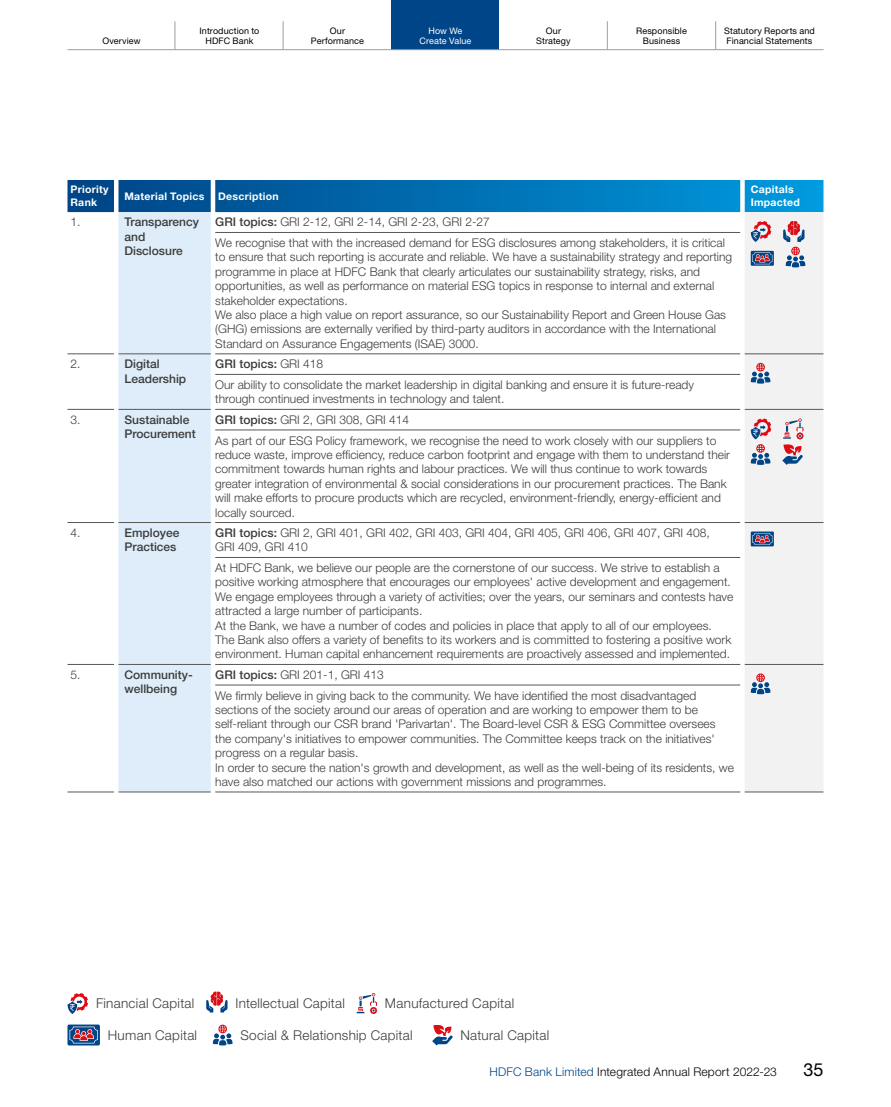
<style>
.page{position:relative;width:891px;height:1107px;background:#fff}
.page>*{position:absolute;margin:0;border:0;box-sizing:border-box;transform-origin:0 0}
.t1{font:18px "Helvetica Neue LT Std";color:#000}
.t2{font:300 13.5px "Helvetica Neue LT Std";letter-spacing:.02em;color:#3c3c3b}
.t3{font:300 12px/14.4px "Helvetica Neue LT Std";color:#3c3c3b}
.t4{font:500 12px/14.4px "Helvetica Neue LT Std";color:#3c3c3b}
.t5{font:300 12px "Helvetica Neue LT Std";letter-spacing:.015em;color:#000}
.t6{font:700 10.5px/12.6px "Helvetica Neue LT Std";letter-spacing:.025em;color:#fff}
.t7{font:9px/10.5px "Helvetica Neue LT Std";letter-spacing:.015em;color:#000;text-align:center}
.t8{font:9px/10.5px "Helvetica Neue LT Std";letter-spacing:.01em;color:#fff;text-align:center}
.s1{font-weight:500}
.s2{color:#004587}
</style>
<div class="page">
<svg style="left:68px;top:180px;width:756px;height:32px;background:#0571b2"></svg>
<div style="left:118px;top:212px;width:93px;height:580px;background:#dfedfa"></div>
<div style="left:745px;top:212px;width:79px;height:580px;background:#f2f2f2"></div>
<hr style="left:118px;top:354px;width:93px;height:1px;background:#575756">
<hr style="left:745px;top:354px;width:79px;height:1px;background:#575756">
<hr style="left:118px;top:409px;width:93px;height:1px;background:#575756">
<hr style="left:745px;top:409px;width:79px;height:1px;background:#575756">
<hr style="left:118px;top:522px;width:93px;height:1px;background:#575756">
<hr style="left:745px;top:522px;width:79px;height:1px;background:#575756">
<hr style="left:118px;top:664px;width:93px;height:1px;background:#575756">
<hr style="left:745px;top:664px;width:79px;height:1px;background:#575756">
<hr style="left:118px;top:792px;width:93px;height:1px;background:#575756">
<hr style="left:745px;top:792px;width:79px;height:1px;background:#575756">
<hr style="left:68px;top:354px;width:46px;height:1px;background:#575756">
<hr style="left:68px;top:409px;width:46px;height:1px;background:#575756">
<hr style="left:68px;top:522px;width:46px;height:1px;background:#575756">
<hr style="left:68px;top:664px;width:46px;height:1px;background:#575756">
<hr style="left:68px;top:792px;width:46px;height:1px;background:#575756">
<hr style="left:215px;top:232px;width:525px;height:1px;background:#575756">
<hr style="left:215px;top:354px;width:525px;height:1px;background:#575756">
<hr style="left:215px;top:374px;width:525px;height:1px;background:#575756">
<hr style="left:215px;top:409px;width:525px;height:1px;background:#575756">
<hr style="left:215px;top:430px;width:525px;height:1px;background:#575756">
<hr style="left:215px;top:522px;width:525px;height:1px;background:#575756">
<hr style="left:215px;top:557px;width:525px;height:1px;background:#575756">
<hr style="left:215px;top:664px;width:525px;height:1px;background:#575756">
<hr style="left:215px;top:685px;width:525px;height:1px;background:#575756">
<hr style="left:215px;top:792px;width:525px;height:1px;background:#575756">
<svg style="left:751px;top:221px;width:20px;height:21px"></svg>
<svg style="left:751px;top:251px;width:23px;height:15px"></svg>
<svg style="left:783px;top:221px;width:22px;height:46px"></svg>
<svg style="left:751px;top:363px;width:19px;height:21px"></svg>
<svg style="left:751px;top:418px;width:20px;height:47px"></svg>
<svg style="left:782px;top:418px;width:22px;height:47px"></svg>
<svg style="left:751px;top:532px;width:23px;height:14px"></svg>
<svg style="left:751px;top:673px;width:19px;height:21px"></svg>
<svg style="left:68px;top:993px;width:20px;height:21px"></svg>
<svg style="left:206px;top:992px;width:22px;height:21px"></svg>
<svg style="left:357px;top:993px;width:20px;height:21px"></svg>
<svg style="left:67px;top:1025px;width:33px;height:20px"></svg>
<svg style="left:213px;top:1025px;width:20px;height:20px"></svg>
<svg style="left:432px;top:1025px;width:21px;height:21px"></svg>
<div style="left:391px;top:0;width:108px;height:50px;background:#004587"></div>
<hr style="left:68px;top:49px;width:756px;height:1px;background:#9d9d9c">
<svg style="left:175px;top:21px;width:1px;height:29px"></svg>
<svg style="left:283px;top:21px;width:1px;height:28px"></svg>
<svg style="left:607px;top:21px;width:1px;height:28px"></svg>
<svg style="left:715px;top:21px;width:1px;height:28px"></svg>
<p class="t7" style="left:102px;top:36px;width:40px">Overview</p>
<p class="t7" style="left:311px;top:25px;width:55px">Our<br>Performance</p>
<p class="t7" style="left:536px;top:25px;width:36px">Our<br>Strategy</p>
<p class="t7" style="left:200px;top:25px;width:61px">Introduction to<br>HDFC Bank</p>
<p class="t8" style="left:420px;top:25px;width:53px">How We<br>Create Value</p>
<p class="t7" style="left:636px;top:25px;width:52px">Responsible<br>Business</p>
<p class="t7" style="left:724px;top:25px;width:92px;text-align:left">Statutory Reports and<br>Financial Statements</p>
<p class="t6" style="left:70px;top:183px;width:40px">Priority<br>Rank</p>
<p class="t6" style="left:125px;top:190px;width:81px">Material Topics</p>
<p class="t6" style="left:218px;top:190px;width:62px">Description</p>
<p class="t6" style="left:751px;top:183px;width:51px">Capitals<br>Impacted</p>
<p class="t3" style="left:70px;top:215px;width:12px">1.</p>
<p class="t4" style="left:124px;top:215px;width:76px">Transparency and<br>Disclosure</p>
<p class="t3" style="left:215px;top:212px;width:511px;line-height:20.5px"><span class="s1">GRI topics:</span> GRI 2-12, GRI 2-14, GRI 2-23, GRI 2-27<br>We recognise that with the increased demand for ESG disclosures among stakeholders, it is critical</p>
<p class="t3" style="left:215px;top:250px;width:519px">to ensure that such reporting is accurate and reliable. We have a sustainability strategy and reporting programme in place at HDFC Bank that clearly articulates our sustainability strategy, risks, and opportunities, as well as performance on material ESG topics in response to internal and external stakeholder expectations.<br>We also place a high value on report assurance, so our Sustainability Report and Green House Gas (GHG) emissions are externally verified by third-party auditors in accordance with the International Standard on Assurance Engagements (ISAE) 3000.</p>
<p class="t3" style="left:70px;top:357px;width:12px">2.</p>
<p class="t4" style="left:124px;top:357px;width:63px">Digital<br>Leadership</p>
<p class="t3" style="left:215px;top:354px;width:480px;line-height:20.5px"><span class="s1">GRI topics:</span> GRI 418<br>Our ability to consolidate the market leadership in digital banking and ensure it is future-ready</p>
<p class="t3" style="left:215px;top:392px;width:291px">through continued investments in technology and talent.</p>
<p class="t3" style="left:70px;top:412px;width:12px">3.</p>
<p class="t4" style="left:124px;top:412px;width:73px">Sustainable<br>Procurement</p>
<p class="t3" style="left:215px;top:409px;width:503px;line-height:20.5px"><span class="s1">GRI topics:</span> GRI 2, GRI 308, GRI 414<br>As part of our ESG Policy framework, we recognise the need to work closely with our suppliers to</p>
<p class="t3" style="left:215px;top:447px;width:516px">reduce waste, improve efficiency, reduce carbon footprint and engage with them to understand their commitment towards human rights and labour practices. We will thus continue to work towards greater integration of environmental &amp; social considerations in our procurement practices. The Bank will make efforts to procure products which are recycled, environment-friendly, energy-efficient and locally sourced.</p>
<p class="t3" style="left:70px;top:525px;width:12px">4.</p>
<p class="t4" style="left:124px;top:525px;width:56px">Employee<br>Practices</p>
<p class="t3" style="left:215px;top:525px;width:496px"><span class="s1">GRI topics:</span> GRI 2, GRI 401, GRI 402, GRI 403, GRI 404, GRI 405, GRI 406, GRI 407, GRI 408,<br>GRI 409, GRI 410</p>
<p class="t3" style="left:215px;top:560px;width:520px">At HDFC Bank, we believe our people are the cornerstone of our success. We strive to establish a positive working atmosphere that encourages our employees' active development and engagement.<br>We engage employees through a variety of activities; over the years, our seminars and contests have attracted a large number of participants.<br>At the Bank, we have a number of codes and policies in place that apply to all of our employees.<br>The Bank also offers a variety of benefits to its workers and is committed to fostering a positive work environment. Human capital enhancement requirements are proactively assessed and implemented.</p>
<p class="t3" style="left:70px;top:667px;width:12px">5.</p>
<p class="t4" style="left:124px;top:667px;width:70px">Community&shy;wellbeing</p>
<p class="t3" style="left:215px;top:664px;width:482px;line-height:20.5px"><span class="s1">GRI topics:</span> GRI 201-1, GRI 413<br>We firmly believe in giving back to the community. We have identified the most disadvantaged</p>
<p class="t3" style="left:215px;top:702px;width:520px">sections of the society around our areas of operation and are working to empower them to be self-reliant through our CSR brand 'Parivartan'. The Board-level CSR &amp; ESG Committee oversees the company's initiatives to empower communities. The Committee keeps track on the initiatives' progress on a regular basis.<br>In order to secure the nation's growth and development, as well as the well-being of its residents, we have also matched our actions with government missions and programmes.</p>
<p class="t2" style="left:96px;top:995px;width:100px">Financial Capital</p>
<p class="t2" style="left:235px;top:995px;width:111px">Intellectual Capital</p>
<p class="t2" style="left:385px;top:995px;width:131px">Manufactured Capital</p>
<p class="t2" style="left:108px;top:1026px;width:91px">Human Capital</p>
<p class="t2" style="left:240px;top:1026px;width:174px">Social &amp; Relationship Capital</p>
<p class="t2" style="left:461px;top:1026px;width:90px">Natural Capital</p>
<p class="t5" style="left:490px;top:1064px;width:289px"><span class="s2">HDFC Bank Limited</span> Integrated Annual Report 2022-23</p>
<h1 class="t1" style="left:804px;top:1058px;width:21px">35</h1>
</div>
